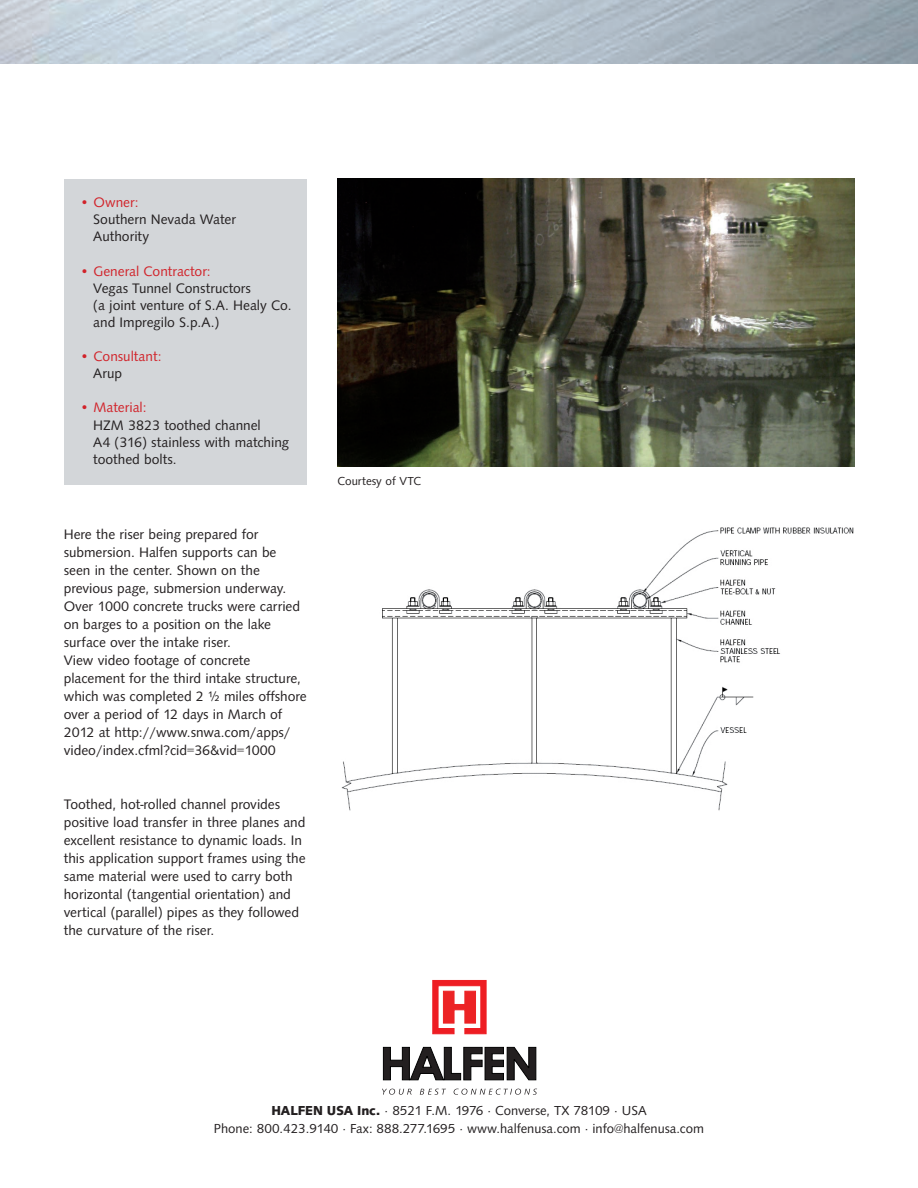
<style>
.page{position:relative;width:918px;height:1188px;background:#fff}
.page>*{position:absolute;margin:0;border:0;box-sizing:border-box;transform-origin:0 0}
.t1{font:14.25px/18px "Syntax TOT";color:#231f20}
.t2{font:14.25px "Syntax TOT";color:#d1232a}
.t3{font:13.5px/18px "Syntax TOT";color:#231f20;text-align:center}
.t4{font:12px "Syntax TOT";color:#231f20}
.s1{font-weight:700}
</style>
<div class="page">
<img style="left:341px;top:527px;width:513px;height:284px">
<svg style="left:433px;top:980px;width:53px;height:54px"></svg>
<svg style="left:383px;top:1047px;width:153px;height:33px"></svg>
<svg style="left:382px;top:1089px;width:30px;height:6px"></svg>
<svg style="left:420px;top:1089px;width:26px;height:6px"></svg>
<svg style="left:454px;top:1089px;width:83px;height:6px"></svg>
<div style="left:64px;top:179px;width:243px;height:306px;background:#d3d6d9"></div>
<img style="left:338px;top:179px;width:516px;height:288px">
<p class="t2" style="left:80px;top:194px;width:60px">• Owner:</p>
<p class="t1" style="left:93px;top:211px;width:144px;line-height:17.1px">Southern Nevada Water<br>Authority</p>
<p class="t2" style="left:80px;top:263px;width:132px">• General Contractor:</p>
<p class="t1" style="left:93px;top:280px;width:200px;line-height:17.1px">Vegas Tunnel Constructors<br>(a joint venture of S.A. Healy Co. and Impregilo S.p.A.)</p>
<p class="t2" style="left:80px;top:348px;width:83px">• Consultant:</p>
<p class="t1" style="left:93px;top:365px;width:30px">Arup</p>
<p class="t2" style="left:80px;top:400px;width:68px">• Material:</p>
<p class="t1" style="left:93px;top:416px;width:197px;line-height:17.1px">HZM 3823 toothed channel<br>A4 (316) stainless with matching toothed bolts.</p>
<p class="t1" style="left:64px;top:525px;width:244px">Here the riser being prepared for submersion. Halfen supports can be<br>seen in the center. Shown on the previous page, submersion underway.<br>Over 1000 concrete trucks were carried on barges to a position on the lake surface over the intake riser.<br>View video footage of concrete placement for the third intake structure, which was completed 2 ½ miles offshore over a period of 12 days in March of 2012 at http://www.snwa.com/apps/ video/index.cfml?cid=36&amp;vid=1000</p>
<p class="t1" style="left:64px;top:795px;width:243px">Toothed, hot-rolled channel provides positive load transfer in three planes and excellent resistance to dynamic loads. In this application support frames using the same material were used to carry both horizontal (tangential orientation) and vertical (parallel) pipes as they followed the curvature of the riser.</p>
<p class="t4" style="left:338px;top:474px;width:85px">Courtesy of VTC</p>
<p class="t3" style="left:214px;top:1101px;width:492px"><span class="s1">HALFEN USA Inc.</span> · 8521 F.M. 1976 · Converse, TX 78109 · USA<br>Phone: 800.423.9140 · Fax: 888.277.1695 · www.halfenusa.com · info@halfenusa.com</p>
</div>
